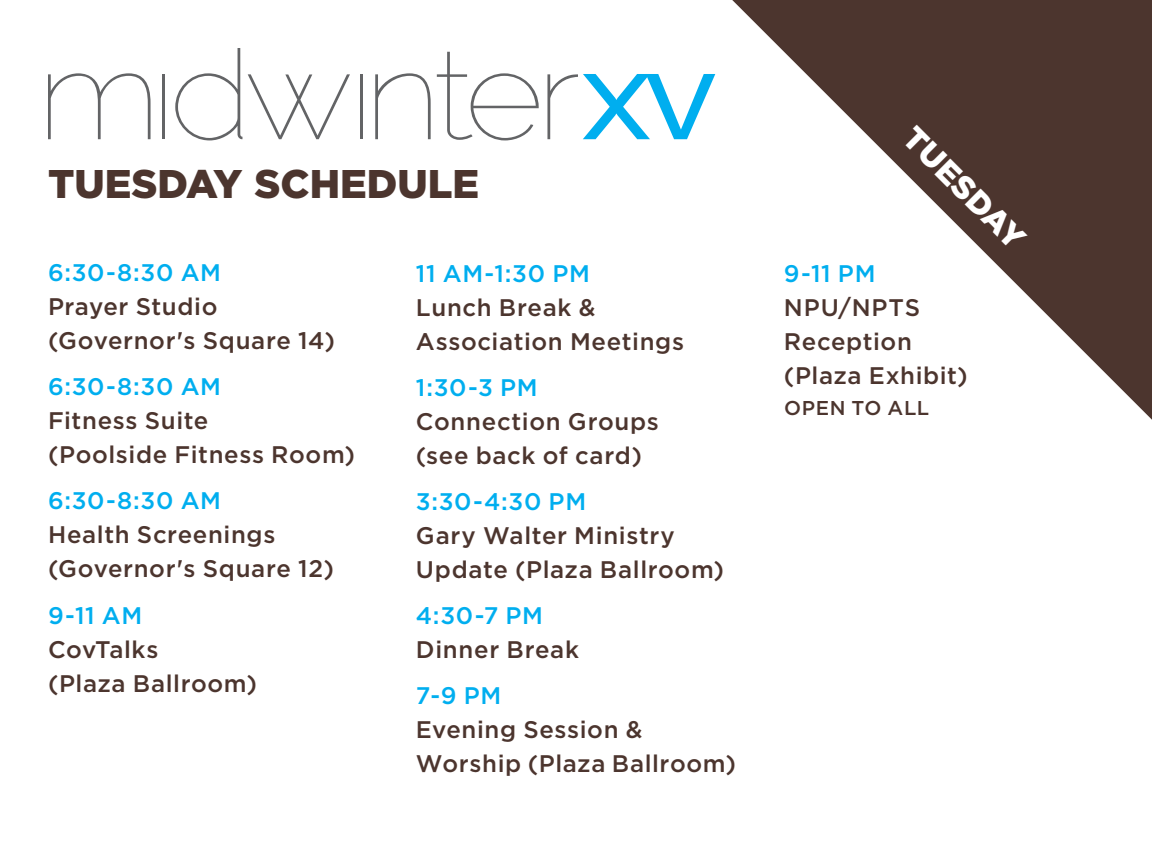
<style>
.page{position:relative;width:1152px;height:864px;background:#fff}
.page>*{position:absolute;margin:0;border:0;box-sizing:border-box;transform-origin:0 0}
.t1{font:900 40px "Gotham";color:#4c352e}
.t2{font:900 32px "Gotham";color:#fff}
.t3{font:500 24px/34px "Gotham";letter-spacing:.025em;color:#4c352e}
.t4{font:500 24px "Gotham";letter-spacing:.03em;color:#00aeef}
.t5{font:500 20px "Gotham";color:#4c352e}
</style>
<div class="page">
<svg style="left:48px;top:73px;width:103px;height:66px"></svg>
<hr style="left:162px;top:74px;width:3px;height:65px;background:#636466">
<svg style="left:175px;top:48px;width:67px;height:92px"></svg>
<svg style="left:248px;top:74px;width:102px;height:65px"></svg>
<hr style="left:360px;top:74px;width:3px;height:65px;background:#636466">
<svg style="left:375px;top:73px;width:56px;height:66px"></svg>
<svg style="left:437px;top:52px;width:102px;height:88px"></svg>
<svg style="left:547px;top:74px;width:168px;height:65px"></svg>
<svg style="left:732px;top:0;width:420px;height:420px"></svg>
<h1 class="t1" style="left:48px;top:157px;width:433px">TUESDAY SCHEDULE</h1>
<p class="t4" style="left:48px;top:257px;width:175px">6:30-8:30 am</p>
<p class="t3" style="left:48px;top:290px;width:289px">Prayer Studio (Governor's Square 14)</p>
<p class="t4" style="left:48px;top:371px;width:175px">6:30-8:30 am</p>
<p class="t3" style="left:48px;top:404px;width:309px">Fitness Suite<br>(Poolside Fitness Room)</p>
<p class="t4" style="left:48px;top:485px;width:175px">6:30-8:30 am</p>
<p class="t3" style="left:48px;top:518px;width:288px">Health Screenings (Governor's Square 12)</p>
<p class="t4" style="left:48px;top:599px;width:96px">9-11 am</p>
<p class="t3" style="left:48px;top:632px;width:211px">CovTalks<br>(Plaza Ballroom)</p>
<p class="t4" style="left:416px;top:257px;width:175px">11 am-1:30 pm</p>
<p class="t3" style="left:416px;top:290px;width:270px">Lunch Break &amp;<br>Association M eetings</p>
<p class="t4" style="left:416px;top:371px;width:123px">1:30-3 pm</p>
<p class="t3" style="left:416px;top:404px;width:244px">Connection Groups (see back of card)</p>
<p class="t4" style="left:416px;top:485px;width:172px">3:30-4:30 pm</p>
<p class="t3" style="left:416px;top:518px;width:310px">Gary Walter M inistry<br>Update (Plaza Ballroom)</p>
<p class="t4" style="left:416px;top:599px;width:129px">4:30-7 pm</p>
<p class="t3" style="left:416px;top:632px;width:165px">Dinner Break</p>
<p class="t4" style="left:416px;top:679px;width:87px">7-9 pm</p>
<p class="t3" style="left:416px;top:712px;width:322px">Evening Session &amp;<br>Worship (Plaza Ballroom)</p>
<h2 class="t2" style="left:924px;top:116px;width:159px;rotate:45deg">TUESDAY</h2>
<p class="t4" style="left:784px;top:257px;width:93px">9-11 pm</p>
<p class="t3" style="left:784px;top:290px;width:185px">NPU/NPTS<br>Reception (Plaza Exhibit)</p>
<p class="t5" style="left:784px;top:395px;width:119px">Open to all</p>
</div>
